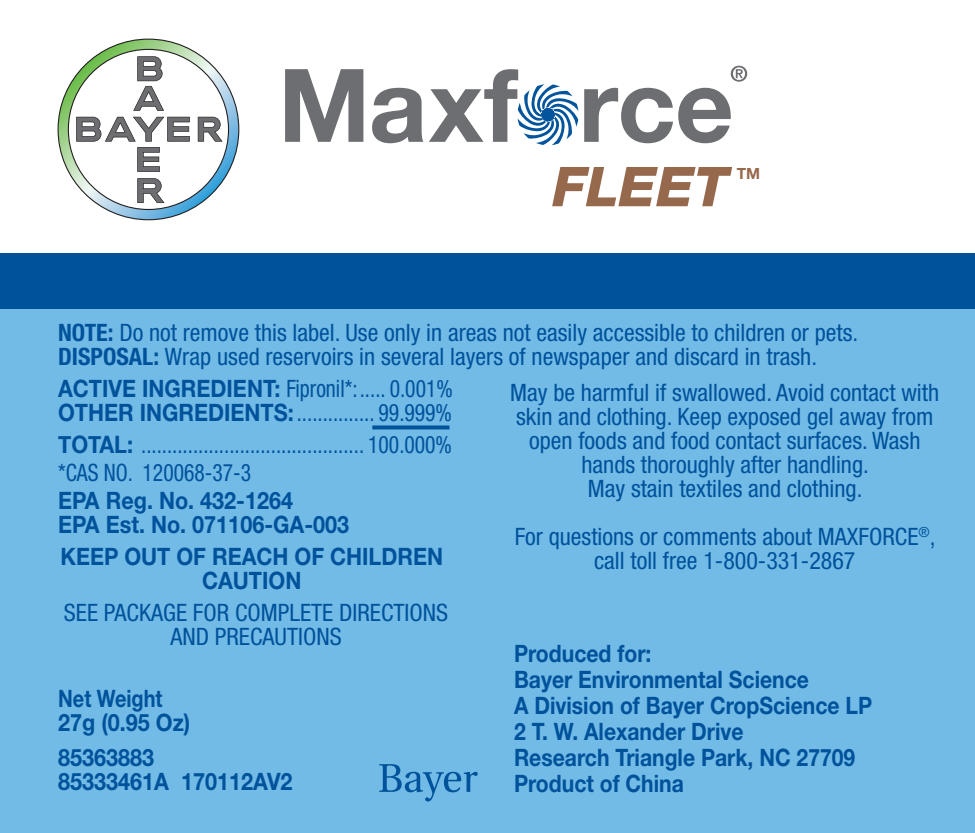
<style>
.page{position:relative;width:975px;height:833px;background:#fff}
.page>*{position:absolute;margin:0;border:0;box-sizing:border-box;transform-origin:0 0}
.t1{font:italic 800 55.2px "Helvetica Neue LT Std";color:#97694c}
.t2{font:condensed 24px/24px "Helvetica Neue LT Std";color:#00529b;text-align:center}
.t3{font:condensed 24px/24px "Helvetica Neue";color:#00529b;scale:.9 1}
.t4{font:700 24px/26px "Helvetica Neue LT Std";color:#00529b;scale:.88 1}
.t5{font:700 24px/24px "Helvetica Neue LT Std";color:#00529b;scale:.9 1}
.t6{font:700 24px/24px "Helvetica Neue LT Std";color:#00529b;scale:.83 1}
.t7{font:700 15.2px "Helvetica Neue LT Std";color:#97694c}
.s1{font-weight:700}
.s2{font-family:"Helvetica Neue LT Std";font-weight:700;font-stretch:normal}
.s3{font-weight:700;font-stretch:normal}
</style>
<div class="page">
<div style="left:0;top:303px;width:974px;height:530px;background:#72bbe7"></div>
<svg style="left:379px;top:764px;width:98px;height:37px"></svg>
<svg style="left:285px;top:69px;width:446px;height:74px"></svg>
<svg style="left:517px;top:84px;width:61px;height:61px"></svg>
<svg style="left:730px;top:66px;width:17px;height:16px"></svg>
<svg style="left:58px;top:39px;width:181px;height:181px"></svg>
<svg style="left:198px;top:117px;width:25px;height:25px"></svg>
<svg style="left:137px;top:178px;width:27px;height:25px"></svg>
<svg style="left:76px;top:117px;width:114px;height:55px"></svg>
<svg style="left:133px;top:56px;width:31px;height:55px"></svg>
<svg style="left:372px;top:425px;width:77px;height:4px"></svg>
<div style="left:0;top:253px;width:974px;height:55px;background:#00529b"></div>
<h1 class="t1" style="left:552px;top:154px;width:178px">FLEET</h1>
<p class="t7" style="left:736px;top:164px;width:25px">TM</p>
<p class="t2" style="left:58px;top:320px;width:801px;text-align:left"><span class="s1">NOTE:</span> Do not remove this label. Use only in areas not easily accessible to children or pets.<br><span class="s1">DISPOSAL:</span> Wrap used reservoirs in several layers of newspaper and discard in trash.</p>
<p class="t2" style="left:510px;top:380px;width:430px">May be harmful if swallowed. Avoid contact with skin and clothing. Keep exposed gel away from open foods and food contact surfaces. Wash hands thoroughly after handling.<br>May stain textiles and clothing.</p>
<p class="t2" style="left:515px;top:524px;width:422px">For questions or comments about MAXFORCE<sup>®</sup>, call toll free 1-800-331-2867</p>
<p class="t2" style="left:64px;top:601px;width:386px">SEE PACKAGE FOR COMPLETE DIRECTIONS<br>AND PRECAUTIONS</p>
<p class="t3" style="left:58px;top:377px;width:440px"><span class="s2">ACTIVE INGREDIENT:</span> Fipronil*:..... 0.001%<br><span class="s2">OTHER INGREDIENTS:</span>............... 99.999%</p>
<p class="t3" style="left:58px;top:431px;width:439px;line-height:28px"><span class="s3">TOTAL:</span> ........................................... 100.000% *CAS NO. 120068-37-3</p>
<p class="t5" style="left:58px;top:488px;width:325px">EPA Reg. No. 432-1264<br>EPA Est. No. 071106-GA-003</p>
<p class="t5" style="left:60px;top:544px;width:426px;text-align:center">KEEP OUT OF REACH OF CHILDREN<br>CAUTION</p>
<p class="t4" style="left:514px;top:640px;width:408px">Produced for:<br>Bayer Environmental Science<br>A Division of Bayer CropScience LP<br>2 T. W. Alexander Drive<br>Research Triangle Park, NC 27709<br>Product of China</p>
<p class="t6" style="left:58px;top:685px;width:161px">Net Weight<br>27g (0.95 Oz)</p>
<p class="t5" style="left:58px;top:745px;width:262px">85363883<br>85333461A 170112AV2</p>
</div>
